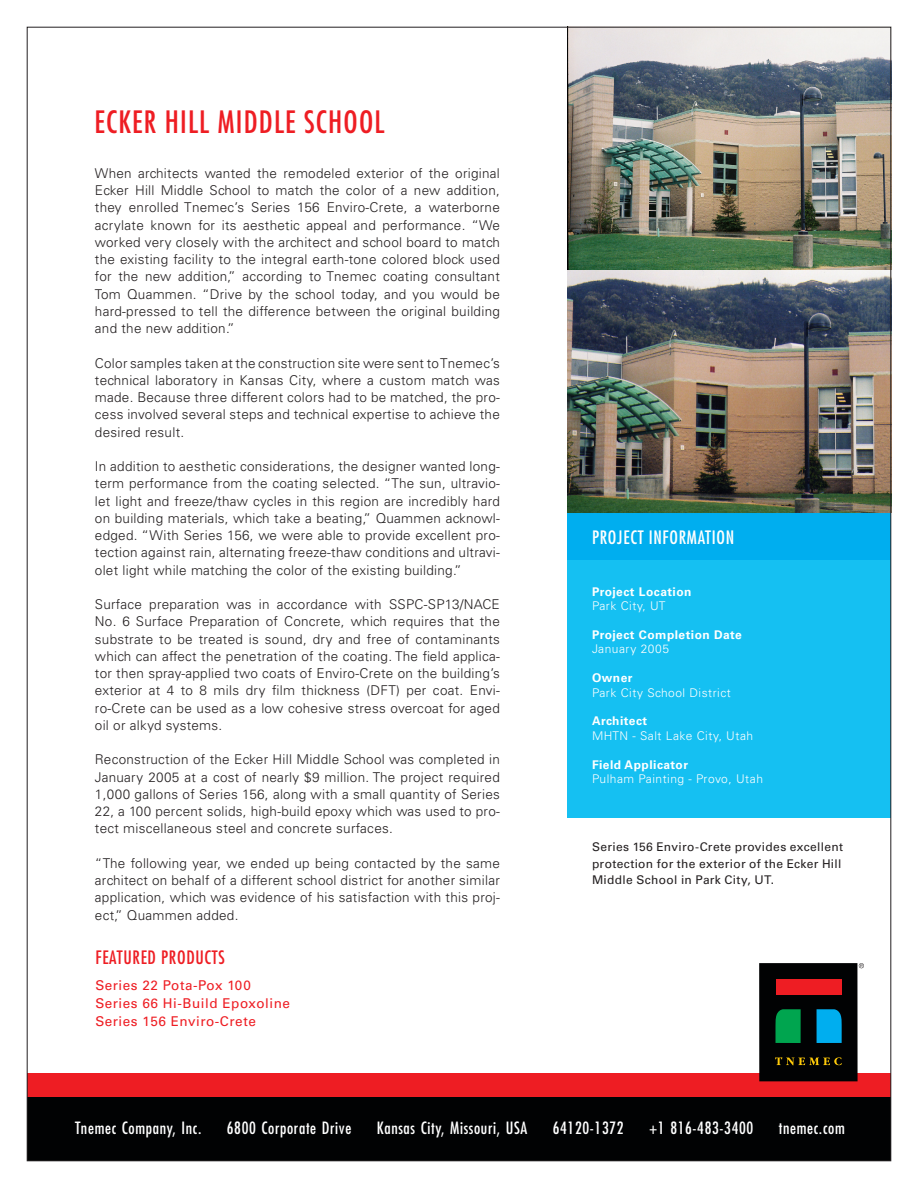
<style>
.page{position:relative;width:918px;height:1188px;background:#fff}
.page>*{position:absolute;margin:0;border:0;box-sizing:border-box;transform-origin:0 0}
.t1{font:condensed 30px "Futura Std";letter-spacing:.04em;color:#ee1d23}
.t2{font:condensed 18px "Futura Std";letter-spacing:.04em;color:#fff}
.t3{font:condensed 18px "Futura Std";letter-spacing:.04em;color:#ee1d23}
.t4{font:condensed 16.5px "Futura Std";letter-spacing:.04em;color:#fff}
.t5{font:300 13.5px/17.2px "Univers LT Std";letter-spacing:.02em;color:#231f20;text-align:justify}
.t6{font:13.5px "Univers LT Std";letter-spacing:.04em;color:#ee1d23}
.Body_on_White{font:12px/16.5px "Univers LT Std";letter-spacing:.025em;color:#231f20}
.t7{font:300 12px "Univers LT Std";letter-spacing:.04em;color:#fff}
.t8{font:700 12px "Univers LT Std";letter-spacing:.04em;color:#fff}
</style>
<div class="page">
<div style="left:567px;top:513px;width:324px;height:47px;background:#00aeef"></div>
<div style="left:567px;top:560px;width:324px;height:258px;background:#15c0f2"></div>
<img style="left:567px;top:269px;width:322px;height:243px">
<img style="left:567px;top:29px;width:322px;height:240px">
<div style="left:27px;top:1097px;width:864px;height:64px;background:#010203"></div>
<div style="left:27px;top:1074px;width:864px;height:23px;background:#ee1d23"></div>
<div style="left:759px;top:963px;width:99px;height:118px;background:#010203"></div>
<div style="left:776px;top:979px;width:65px;height:15px;background:#ee1d23"></div>
<svg style="left:775px;top:1009px;width:26px;height:34px"></svg>
<svg style="left:817px;top:1009px;width:25px;height:34px"></svg>
<svg style="left:775px;top:1057px;width:67px;height:8px"></svg>
<svg style="left:859px;top:963px;width:5px;height:5px"></svg>
<p class="t1" style="left:94px;top:104px;width:292px">ECKER HILL MIDDLE SCHOOL</p>
<p class="t5" style="left:95px;top:164px;width:407px">When architects wanted the remodeled exterior of the original Ecker Hill Middle School to match the color of a new addition, they enrolled Tnemec’s Series 156 Enviro-Crete, a waterborne acrylate known for its aesthetic appeal and performance. “We worked very closely with the architect and school board to match the existing facility to the integral earth-tone colored block used for the new addition,” according to Tnemec coating consultant Tom Quammen. “Drive by the school today, and you would be hard-pressed to tell the difference between the original building and the new addition.”</p>
<p class="t5" style="left:95px;top:354px;width:407px">Color samples taken at the construction site were sent to Tnemec’s technical laboratory in Kansas City, where a custom match was made. Because three different colors had to be matched, the pro&shy;cess involved several steps and technical expertise to achieve the desired result.</p>
<p class="t5" style="left:95px;top:458px;width:407px">In addition to aesthetic considerations, the designer wanted long&shy;term performance from the coating selected. “The sun, ultravio&shy;let light and freeze/thaw cycles in this region are incredibly hard on building materials, which take a beating,” Quammen acknowl&shy;edged. “With Series 156, we were able to provide excellent pro&shy;tection against rain, alternating freeze-thaw conditions and ultravi&shy;olet light while matching the color of the existing building.”</p>
<p class="t5" style="left:95px;top:596px;width:407px">Surface preparation was in accordance with SSPC-SP13/NACE No. 6 Surface Preparation of Concrete, which requires that the substrate to be treated is sound, dry and free of contaminants which can affect the penetration of the coating. The field applica&shy;tor then spray-applied two coats of Enviro-Crete on the building’s exterior at 4 to 8 mils dry film thickness (DFT) per coat. Envi&shy;ro-Crete can be used as a low cohesive stress overcoat for aged oil or alkyd systems.</p>
<p class="t5" style="left:95px;top:751px;width:407px">Reconstruction of the Ecker Hill Middle School was completed in January 2005 at a cost of nearly $9 million. The project required 1,000 gallons of Series 156, along with a small quantity of Series 22, a 100 percent solids, high-build epoxy which was used to pro&shy;tect miscellaneous steel and concrete surfaces.</p>
<p class="t5" style="left:95px;top:854px;width:407px">“The following year, we ended up being contacted by the same architect on behalf of a different school district for another similar application, which was evidence of his satisfaction with this proj&shy;ect,” Quammen added.</p>
<p class="t3" style="left:95px;top:946px;width:131px">FEATURED PRODUCTS</p>
<p class="t6" style="left:95px;top:978px;width:157px">Series 22 Pota-Pox 100</p>
<p class="t6" style="left:95px;top:996px;width:196px">Series 66 Hi-Build Epoxoline</p>
<p class="t6" style="left:95px;top:1014px;width:162px">Series 156 Enviro-Crete</p>
<p class="t2" style="left:592px;top:526px;width:144px">PROJECT INFORMATION</p>
<p class="t8" style="left:592px;top:585px;width:101px">Project Location</p>
<p class="t7" style="left:592px;top:599px;width:75px">Park City, UT</p>
<p class="t8" style="left:592px;top:628px;width:151px">Project Completion Date</p>
<p class="t7" style="left:592px;top:642px;width:79px">January 2005</p>
<p class="t8" style="left:592px;top:671px;width:42px">Owner</p>
<p class="t7" style="left:592px;top:685px;width:140px">Park City School District</p>
<p class="t8" style="left:592px;top:714px;width:57px">Architect</p>
<p class="t7" style="left:592px;top:728px;width:163px">MHTN - Salt Lake City, Utah</p>
<p class="t8" style="left:592px;top:757px;width:98px">Field Applicator</p>
<p class="t7" style="left:592px;top:772px;width:173px">Pulham Painting - Provo, Utah</p>
<p class="Body_on_White" style="left:592px;top:839px;width:253px">Series 156 Enviro-Crete provides excellent protection for the exterior of the Ecker Hill<br>Middle School in Park City, UT.</p>
<p class="t4" style="left:75px;top:1118px;width:128px">Tnemec Company, Inc.</p>
<p class="t4" style="left:227px;top:1118px;width:126px">6800 Corporate Drive</p>
<p class="t4" style="left:377px;top:1118px;width:152px">Kansas City, Missouri, USA</p>
<p class="t4" style="left:553px;top:1118px;width:72px">64120-1372</p>
<p class="t4" style="left:649px;top:1118px;width:106px">+1 816-483-3400</p>
<p class="t4" style="left:779px;top:1118px;width:68px">tnemec.com</p>
</div>
